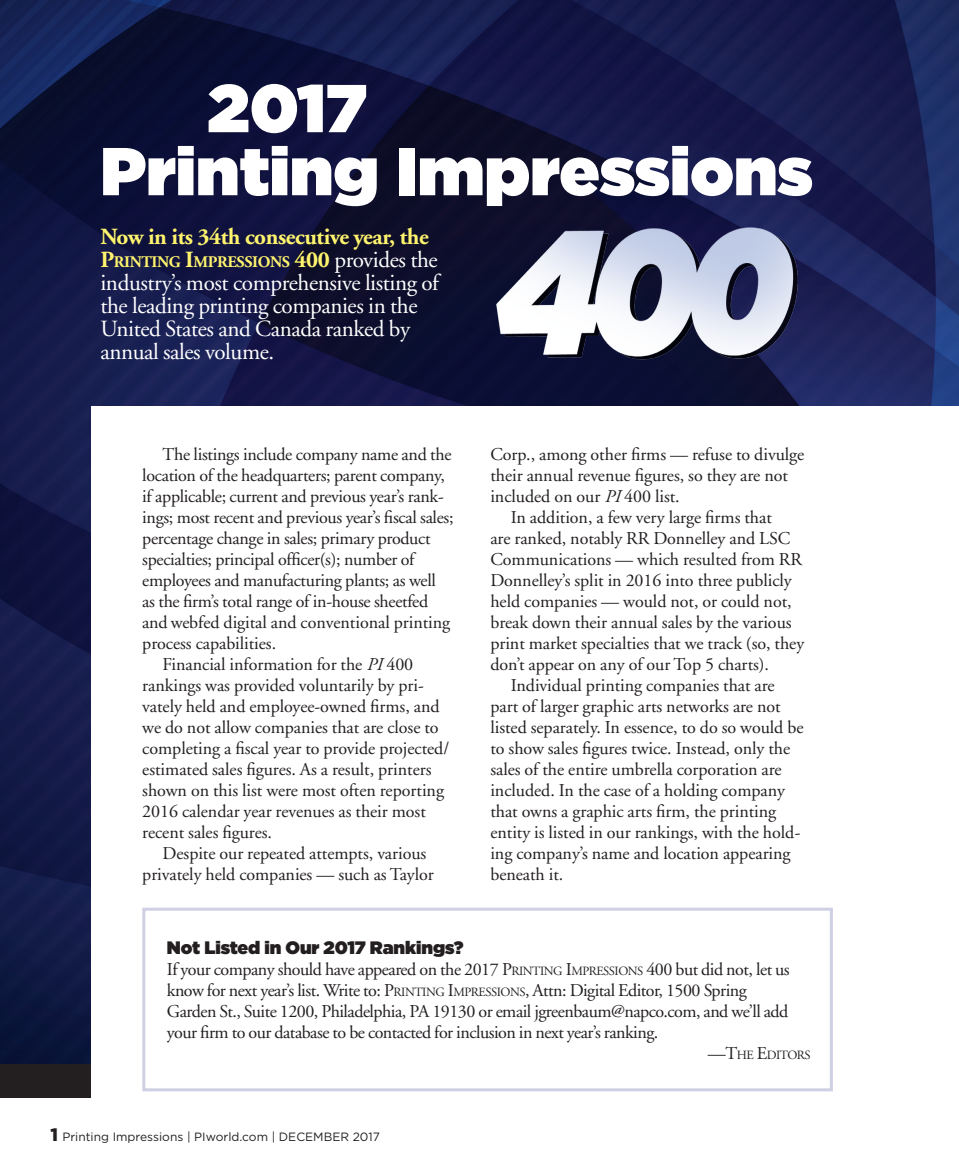
<style>
.page{position:relative;width:959px;height:1175px;background:#fff}
.page>*{position:absolute;margin:0;border:0;box-sizing:border-box;transform-origin:0 0}
.pi_CoverHeadMain{font:900 67.5px/63px "Gotham";color:#fff}
.pi_FeatureBody{font:23.1px/23.1px "Adobe Garamond";letter-spacing:-.02em;color:#fff}
.pi_FeatureBody-2{font:700 23.1px "Adobe Garamond";letter-spacing:-.02em;color:#fff46d}
.pi_FeatureBody-3{font:18px/21px "Adobe Garamond";letter-spacing:-.005em;color:#231f20}
.pi_FeatureBody-4{font:18px/21px "Adobe Garamond";letter-spacing:-.03em;color:#231f20}
.pi_FeatureSubhead{font:900 18px "Gotham";letter-spacing:-.005em;color:#231f20}
.pi_FeatureBody-5{font:700 16.2px "Adobe Garamond";letter-spacing:-.025em;color:#fff46d}
.pi_FeatureBody-6{font:12.6px "Adobe Garamond";letter-spacing:-.04em;color:#231f20}
.t1{font:12px "Gotham";color:#231f20}
.s1{font-size:23.1px}
.s2{font-weight:400;font-size:23.1px;color:#fff}
.s3{font-style:italic}
.s4{font-style:inherit}
.s5{font-size:12.6px}
.s6{font-size:18px}
.s7{font-weight:900;font-size:18px}
</style>
<div class="page">
<img style="left:0;top:0;width:958px;height:1063px">
<div style="left:92px;top:406px;width:866px;height:696px;background:#fff"></div>
<div style="left:142px;top:907px;width:690px;height:184px;border:3px solid #d0d0e4"></div>
<img style="left:480px;top:205px;width:323px;height:193px">
<p class="pi_CoverHeadMain" style="left:100px;top:76px;width:714px;text-indent:107px">2017<br>Printing Impressions</p>
<p class="pi_FeatureBody-2" style="left:100px;top:224px;width:330px">Now in its 34th consecutive year, the</p>
<p class="pi_FeatureBody-5" style="left:100px;top:253px;width:339px"><span class="s1">P</span>RINTING <span class="s1">I</span>MPRESSIONS <span class="s1">400</span> <span class="s2">provides the</span></p>
<p class="pi_FeatureBody" style="left:100px;top:271px;width:340px">industry’s most comprehensive listing of the leading printing companies in the United States and Canada ranked by annual sales volume.</p>
<p class="pi_FeatureBody-3" style="left:142px;top:444px;width:313px;text-indent:20px">The listings include company name and the location of the headquarters; parent company, if applicable; current and previous year’s rank&shy;ings; most recent and previous year’s fiscal sales; percentage change in sales; primary product specialties; principal officer(s); number of employees and manufacturing plants; as well<br>as the firm’s total range of in-house sheetfed and webfed digital and conventional printing process capabilities.</p>
<p class="pi_FeatureBody-3" style="left:142px;top:654px;width:308px;text-indent:20px">Financial information for the <span class="s3">PI</span> 400 rankings was provided voluntarily by pri&shy;vately held and employee-owned firms, and we do not allow companies that are close to completing a fiscal year to provide projected/ estimated sales figures. As a result, printers shown on this list were most often reporting 2016 calendar year revenues as their most recent sales figures.</p>
<p class="pi_FeatureBody-3" style="left:142px;top:843px;width:293px;text-indent:20px">Despite our repeated attempts, various privately held companies — such as Taylor</p>
<p class="pi_FeatureBody-3" style="left:490px;top:444px;width:315px">Corp., among other firms — refuse to divulge their annual revenue figures, so they are not included on our <span class="s3">PI</span> 400 list.</p>
<p class="pi_FeatureBody-3" style="left:490px;top:507px;width:315px;text-indent:20px">In addition, a few very large firms that<br>are ranked, notably RR Donnelley and LSC Communications — which resulted from RR Donnelley’s split in 2016 into three publicly held companies — would not, or could not, break down their annual sales by the various print market specialties that we track (so, they don’t appear on any of our Top 5 charts).</p>
<p class="pi_FeatureBody-3" style="left:490px;top:675px;width:314px;text-indent:20px">Individual printing companies that are part of larger graphic arts networks are not listed separately. In essence, to do so would be to show sales figures twice. Instead, only the sales of the entire umbrella corporation are included. In the case of a holding company that owns a graphic arts firm, the printing entity is listed in our rankings, with the hold&shy;ing company’s name and location appearing beneath it.</p>
<p class="pi_FeatureSubhead" style="left:167px;top:935px;width:298px">Not Listed in Our 2017 Rankings?</p>
<p class="pi_FeatureBody-4" style="left:167px;top:959px;width:624px">If your company should have appeared on the 2017 <span class="s4">P</span><span class="s5">RINTING</span> <span class="s4">I</span><span class="s5">MPRESSIONS</span> 400 but did not, let us know for next year’s list. Write to: <span class="s4">P</span><span class="s5">RINTING</span> <span class="s4">I</span><span class="s5">MPRESSIONS</span>, Attn: Digital Editor, 1500 Spring Garden St., Suite 1200, Philadelphia, PA 19130 or email jgreenbaum@napco.com, and we’ll add your firm to our database to be contacted for inclusion in next year’s ranking.</p>
<p class="pi_FeatureBody-6" style="left:707px;top:1048px;width:104px"><span class="s6">—</span><span class="s6">T</span>HE <span class="s6">E</span>DITORS</p>
<p class="t1" style="left:51px;top:1129px;width:331px"><span class="s7">1</span> Printing Impressions | PIworld.com | DECEMBER 2017</p>
</div>
